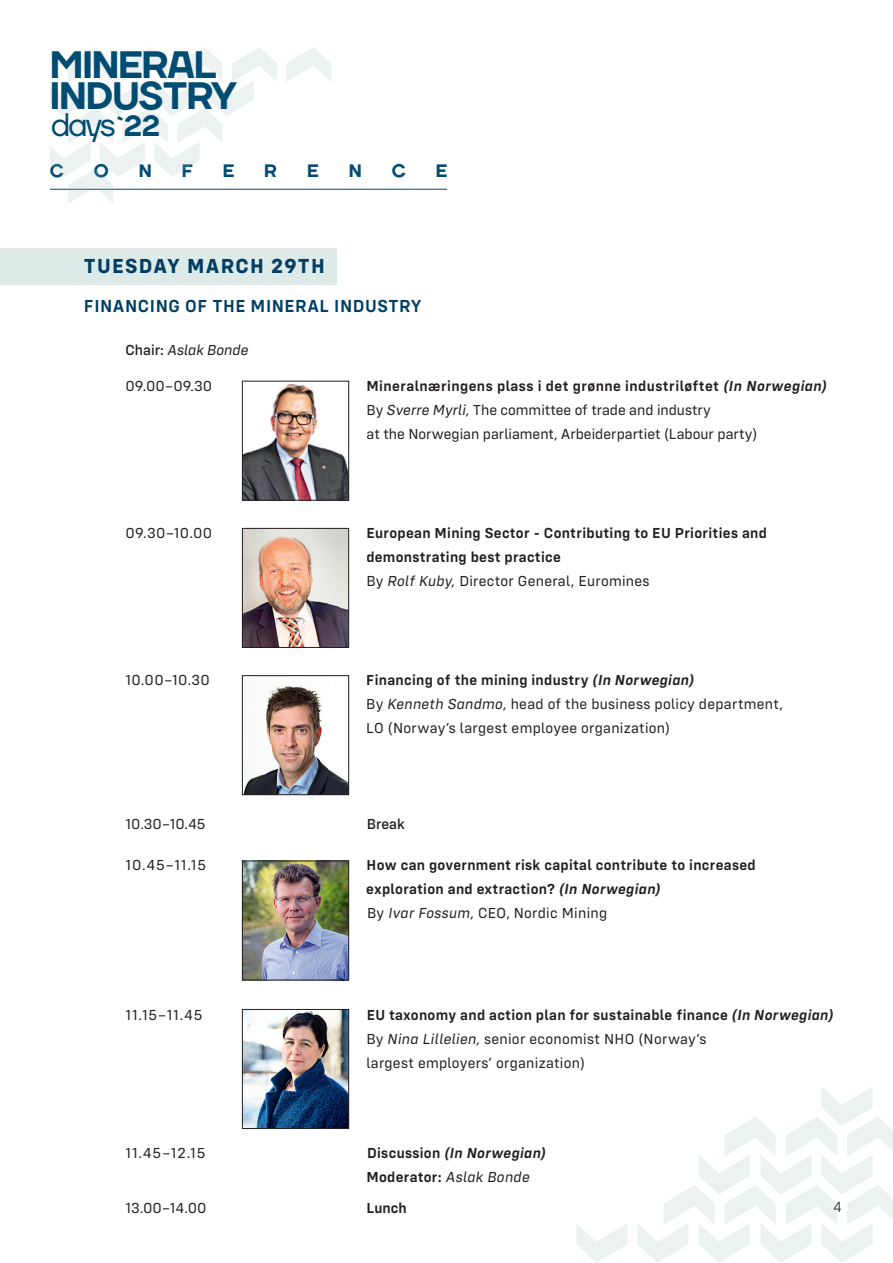
<style>
.page{position:relative;width:893px;height:1263px;background:#fff}
.page>*{position:absolute;margin:0;border:0;box-sizing:border-box;transform-origin:0 0}
.t1{font:800 38.25px/31.2px "TT Firs";letter-spacing:-.03em;color:#004c72}
.t2{font:32.4px "TT Firs Neue";color:#004c72}
.t3{font:800 28.65px "TT Firs";color:#004c72}
.t4{font:700 21px "Config";letter-spacing:.06em;color:#003e65}
.t5{font:600 18px "Config";letter-spacing:.03em;color:#003e65}
.t6{font:800 18px "TT Firs";color:#004c72}
.t7{font:15px/24px "Config";letter-spacing:.015em;color:#231f20}
.t8{font:600 15px/24px "Config";letter-spacing:.02em;color:#231f20}
.t9{font:italic 15px "Config";color:#231f20}
.t10{font:500 15px "Config";color:#231f20}
.t11{font:300 15px "Config";color:#231f20}
.s1{font-weight:500;font-style:normal}
.s2{font-weight:600}
.s3{font-weight:600;font-style:italic}
.s4{font-style:italic}
.s5{font-weight:400}
.s6{font-weight:400;font-style:italic}
</style>
<div class="page">
<div style="left:0;top:249px;width:337px;height:36px;background:#deeae7"></div>
<svg style="left:576px;top:1224px;width:51px;height:39px"></svg>
<svg style="left:637px;top:1087px;width:256px;height:176px"></svg>
<img style="left:244px;top:383px;width:103px;height:115px">
<div style="left:242px;top:381px;width:107px;height:119px;border:1px solid #231f20"></div>
<img style="left:244px;top:530px;width:103px;height:116px">
<div style="left:242px;top:528px;width:107px;height:120px;border:1px solid #231f20"></div>
<img style="left:244px;top:685px;width:103px;height:108px">
<div style="left:242px;top:675px;width:107px;height:120px;border:1px solid #231f20"></div>
<img style="left:244px;top:863px;width:103px;height:115px">
<div style="left:242px;top:861px;width:107px;height:119px;border:1px solid #231f20"></div>
<img style="left:244px;top:1011px;width:103px;height:116px">
<div style="left:242px;top:1009px;width:107px;height:120px;border:1px solid #231f20"></div>
<hr style="left:50px;top:189px;width:397px;height:1px;background:#004c72">
<svg style="left:286px;top:47px;width:45px;height:35px"></svg>
<svg style="left:50px;top:47px;width:227px;height:156px"></svg>
<h1 class="t1" style="left:50px;top:50px;width:188px">MINERAL<br>INDUSTRY</h1>
<h3 class="t3" style="left:117px;top:108px;width:45px">`22</h3>
<h2 class="t2" style="left:51px;top:112px;width:67px">days</h2>
<p class="t6" style="left:50px;top:159px;width:16px">C</p>
<p class="t6" style="left:94px;top:159px;width:16px">O</p>
<p class="t6" style="left:139px;top:159px;width:15px">N</p>
<p class="t6" style="left:182px;top:159px;width:12px">F</p>
<p class="t6" style="left:223px;top:159px;width:13px">E</p>
<p class="t6" style="left:264px;top:159px;width:14px">R</p>
<p class="t6" style="left:307px;top:159px;width:13px">E</p>
<p class="t6" style="left:349px;top:159px;width:15px">N</p>
<p class="t6" style="left:392px;top:159px;width:16px">C</p>
<p class="t6" style="left:436px;top:159px;width:13px">E</p>
<h3 class="t4" style="left:84px;top:253px;width:242px">TUESDAY MARCH 29TH</h3>
<p class="t5" style="left:84px;top:295px;width:339px">FINANCING OF THE MINERAL INDUSTRY</p>
<p class="t9" style="left:125px;top:341px;width:124px"><span class="s1">Chair:</span> Aslak Bonde</p>
<p class="t7" style="left:125px;top:374px;width:88px">09.00–09.30</p>
<p class="t7" style="left:366px;top:374px;width:462px"><span class="s2">Mineralnæringens plass i det grønne industriløftet</span> <span class="s3">(In Norwegian)<br></span>By <span class="s4">Sverre Myrli,</span> The committee of trade and industry<br>at the Norwegian parliament, Arbeiderpartiet (Labour party)</p>
<p class="t7" style="left:125px;top:521px;width:88px">09.30–10.00</p>
<p class="t8" style="left:366px;top:521px;width:402px">European Mining Sector - Contributing to EU Priorities and demonstrating best practice<br><span class="s5">By</span> <span class="s6">Rolf Kuby,</span> <span class="s5">Director General, Euromines</span></p>
<p class="t7" style="left:125px;top:668px;width:86px">10.00–10.30</p>
<p class="t7" style="left:366px;top:668px;width:418px"><span class="s2">Financing of the mining industry</span> <span class="s3">(In Norwegian)<br></span>By <span class="s4">Kenneth Sandmo,</span> head of the business policy department,<br>LO (Norway’s largest employee organization)</p>
<p class="t7" style="left:125px;top:812px;width:81px">10.30–10.45</p>
<p class="t10" style="left:367px;top:815px;width:39px">Break</p>
<p class="t7" style="left:125px;top:852px;width:82px">10.45–11.15</p>
<p class="t8" style="left:366px;top:852px;width:391px">How can government risk capital contribute to increased exploration and extraction? <span class="s4">(In Norwegian)<br></span><span class="s5">By</span> <span class="s6">Ivar Fossum,</span> <span class="s5">CEO, Nordic Mining</span></p>
<p class="t7" style="left:125px;top:1002px;width:78px">11.15–11.45</p>
<p class="t7" style="left:366px;top:1002px;width:469px"><span class="s2">EU taxonomy and action plan for sustainable finance</span> <span class="s3">(In Norwegian)<br></span>By <span class="s4">Nina Lillelien,</span> senior economist NHO (Norway’s<br>largest employers’ organization)</p>
<p class="t7" style="left:125px;top:1140px;width:81px">11.45–12.15</p>
<p class="t8" style="left:366px;top:1140px;width:181px">Discussion <span class="s4">(In Norwegian)<br></span>Moderator: <span class="s6">Aslak Bonde</span></p>
<p class="t7" style="left:125px;top:1196px;width:83px">13.00–14.00</p>
<p class="t8" style="left:366px;top:1196px;width:42px">Lunch</p>
<p class="t11" style="left:833px;top:1198px;width:10px">4</p>
</div>
